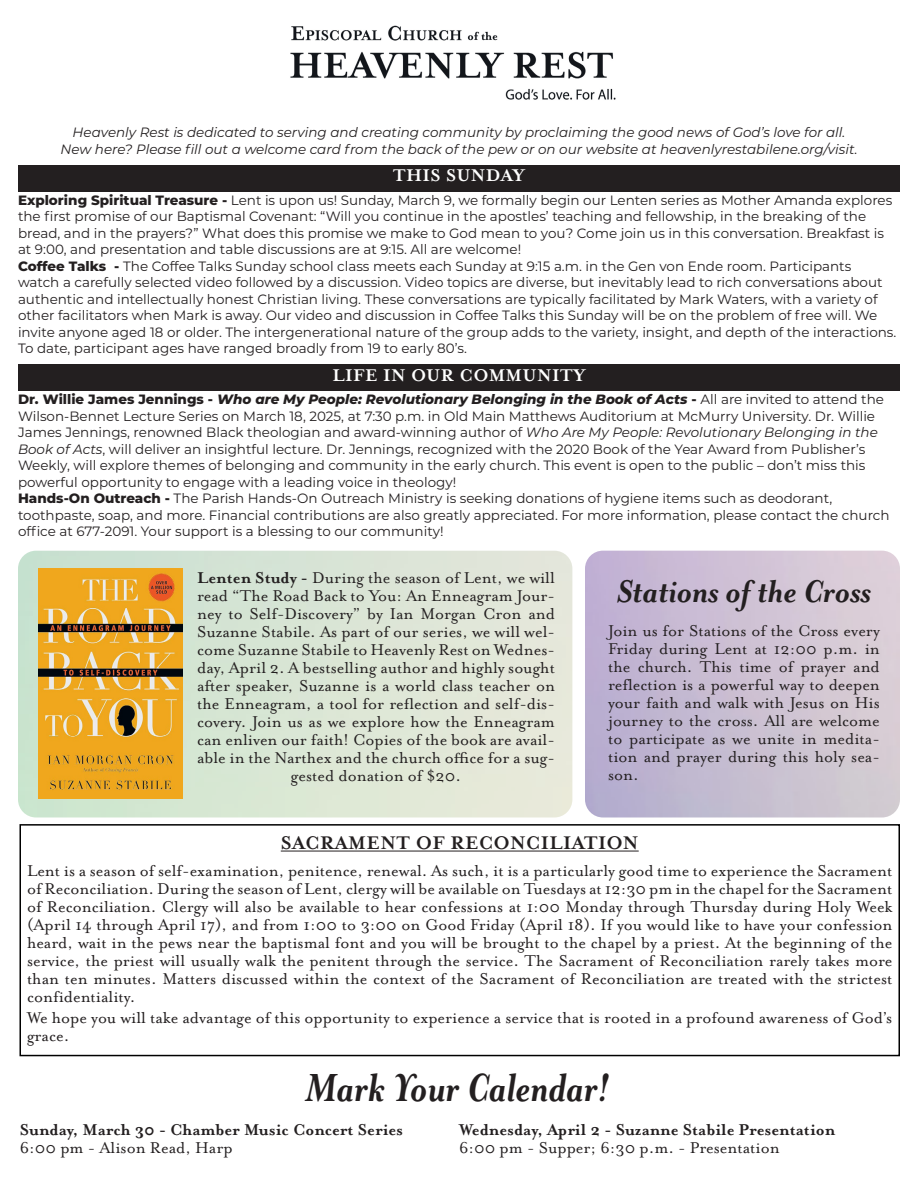
<style>
.page{position:relative;width:918px;height:1188px;background:#fff}
.page>*{position:absolute;margin:0;border:0;box-sizing:border-box;transform-origin:0 0}
.Body{font:italic 700 45px "Mrs Eaves OT";color:#231f20;scale:.9 1}
.Body-2{font:italic 700 36px "Mrs Eaves OT";color:#231f20}
.t1{font:700 21px "Mrs Eaves OT";letter-spacing:.02em;color:#231f20}
.t2{font:700 19.5px "Mrs Eaves OT";letter-spacing:.02em;color:#fff}
.t3{font:18px/18px "Mrs Eaves OT";color:#231f20;text-align:justify}
.t4{font:700 18px "Mrs Eaves OT";color:#231f20}
.t5{font:13.5px/16.5px "Montserrat";color:#231f20}
.t6{font:italic 13.5px "Montserrat";color:#231f20}
.s1{font-weight:800}
.s2{font-weight:800;font-style:italic}
.s3{font-style:italic}
.s4{font-weight:700}
</style>
<div class="page">
<img style="left:290px;top:25px;width:326px;height:75px">
<div style="left:18px;top:165px;width:882px;height:27px;background:#231f20"></div>
<div style="left:18px;top:364px;width:882px;height:27px;background:#231f20"></div>
<img style="left:18px;top:551px;width:554px;height:267px">
<img style="left:38px;top:568px;width:144px;height:231px">
<hr style="left:281px;top:851px;width:358px;height:1px;background:#231f20">
<div style="left:20px;top:824px;width:880px;height:232px;border:2px solid #000"></div>
<p class="t6" style="left:73px;top:123px;width:774px">Heavenly Rest is dedicated to serving and creating community by proclaiming the good news of God’s love for all.</p>
<p class="t6" style="left:60px;top:140px;width:799px">New here? Please fill out a welcome card from the back of the pew or on our website at heavenlyrestabilene.org/visit.</p>
<p class="t5" style="left:18px;top:191px;width:880px"><span class="s1">Exploring Spiritual Treasure -</span> Lent is upon us! Sunday, March 9, we formally begin our Lenten series as Mother Amanda explores the first promise of our Baptismal Covenant: “Will you continue in the apostles’ teaching and fellowship, in the breaking of the bread, and in the prayers?” What does this promise we make to God mean to you? Come join us in this conversation. Breakfast is at 9:00, and presentation and table discussions are at 9:15. All are welcome!<br><span class="s1">Coffee Talks -</span> The Coffee Talks Sunday school class meets each Sunday at 9:15 a.m. in the Gen von Ende room. Participants<br>watch a carefully selected video followed by a discussion. Video topics are diverse, but inevitably lead to rich conversations about authentic and intellectually honest Christian living. These conversations are typically facilitated by Mark Waters, with a variety of other facilitators when Mark is away. Our video and discussion in Coffee Talks this Sunday will be on the problem of free will. We invite anyone aged 18 or older. The intergenerational nature of the group adds to the variety, insight, and depth of the interactions.<br>To date, participant ages have ranged broadly from 19 to early 80’s.</p>
<p class="t2" style="left:333px;top:364px;width:254px">LIFE IN OUR COMMUNITY</p>
<p class="t5" style="left:18px;top:391px;width:873px"><span class="s1">Dr. Willie James Jennings -</span> <span class="s2">Who are My People: Revolutionary Belonging in the Book of Acts</span> <span class="s1">-</span> All are invited to attend the Wilson-Bennet Lecture Series on March 18, 2025, at 7:30 p.m. in Old Main Matthews Auditorium at McMurry University. Dr. Willie James Jennings, renowned Black theologian and award-winning author of <span class="s3">Who Are My People: Revolutionary Belonging in the Book of Acts</span>, will deliver an insightful lecture. Dr. Jennings, recognized with the 2020 Book of the Year Award from Publisher’s Weekly, will explore themes of belonging and community in the early church. This event is open to the public – don’t miss this powerful opportunity to engage with a leading voice in theology!<br><span class="s1">Hands-On Outreach -</span> The Parish Hands-On Outreach Ministry is seeking donations of hygiene items such as deodorant, toothpaste, soap, and more. Financial contributions are also greatly appreciated. For more information, please contact the church office at 677-2091. Your support is a blessing to our community!</p>
<p class="t2" style="left:393px;top:164px;width:133px">THIS SUNDAY</p>
<p class="t3" style="left:197px;top:569px;width:359px;text-align:center"><span class="s4">Lenten Study -</span> During the season of Lent, we will read “The Road Back to You: An Enneagram Jour&shy;ney to Self-Discovery” by Ian Morgan Cron and Suzanne Stabile. As part of our series, we will wel&shy;come Suzanne Stabile to Heavenly Rest on Wednes&shy;day, April 2. A bestselling author and highly sought after speaker, Suzanne is a world class teacher on the Enneagram, a tool for reflection and self-dis&shy;covery. Join us as we explore how the Enneagram can enliven our faith! Copies of the book are avail&shy;able in the Narthex and the church office for a sug&shy;gested donation of $20.</p>
<p class="Body-2" style="left:617px;top:571px;width:256px">Stations of the Cross</p>
<p class="t3" style="left:608px;top:622px;width:273px">Join us for Stations of the Cross every Friday during Lent at 12:00 p.m. in the church. This time of prayer and reflection is a powerful way to deepen your faith and walk with Jesus on His journey to the cross. All are welcome to participate as we unite in medita&shy;tion and prayer during this holy sea&shy;son.</p>
<p class="t1" style="left:281px;top:831px;width:359px">SACRAMENT OF RECONCILIATION</p>
<p class="t3" style="left:27px;top:862px;width:867px">Lent is a season of self-examination, penitence, renewal. As such, it is a particularly good time to experience the Sacrament of Reconciliation. During the season of Lent, clergy will be available on Tuesdays at 12:30 pm in the chapel for the Sacrament of Reconciliation. Clergy will also be available to hear confessions at 1:00 Monday through Thursday during Holy Week (April 14 through April 17), and from 1:00 to 3:00 on Good Friday (April 18). If you would like to have your confession heard, wait in the pews near the baptismal font and you will be brought to the chapel by a priest. At the beginning of the service, the priest will usually walk the penitent through the service. The Sacrament of Reconciliation rarely takes more than ten minutes. Matters discussed within the context of the Sacrament of Reconciliation are treated with the strictest confidentiality.</p>
<p class="t3" style="left:27px;top:1009px;width:867px">We hope you will take advantage of this opportunity to experience a service that is rooted in a profound awareness of God’s grace.</p>
<p class="Body" style="left:305px;top:1063px;width:340px">Mark Your Calendar!</p>
<p class="t4" style="left:20px;top:1119px;width:385px">Sunday, March 30 - Chamber Music Concert Series</p>
<p class="t3" style="left:20px;top:1138px;width:214px">6:00 pm - Alison Read, Harp</p>
<p class="t4" style="left:459px;top:1119px;width:378px">Wednesday, April 2 - Suzanne Stabile Presentation</p>
<p class="t3" style="left:459px;top:1138px;width:322px">6:00 pm - Supper; 6:30 p.m. - Presentation</p>
</div>
